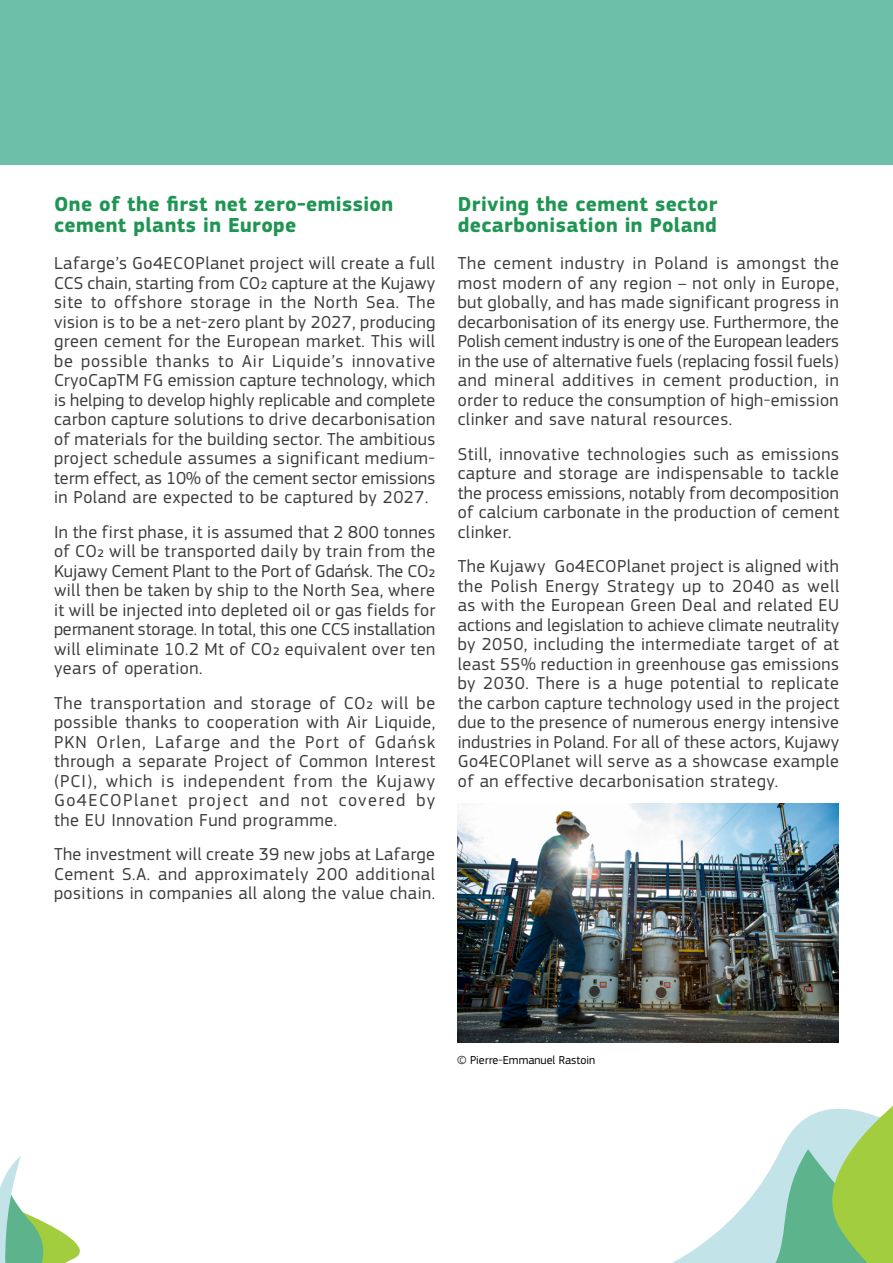
<style>
.page{position:relative;width:893px;height:1263px;background:#fff}
.page>*{position:absolute;margin:0;border:0;box-sizing:border-box;transform-origin:0 0}
.Intro_to_text{font:700 21px/21px "EC Square Sans Pro";letter-spacing:.02em;color:#209553}
.Projects_Summary_tex{font:18px/19.5px "EC Square Sans Pro";letter-spacing:.03em;color:#3c3c3b;text-align:justify}
.t1{font:12px "EC Square Sans Pro";color:#000}
</style>
<div class="page">
<img style="left:457px;top:804px;width:382px;height:238px">
<svg style="left:623px;top:1026px;width:216px;height:237px"></svg>
<svg style="left:0;top:1156px;width:80px;height:107px"></svg>
<svg style="left:759px;top:1091px;width:134px;height:172px"></svg>
<div style="left:0;top:0;width:893px;height:165px;background:#6dbfa9"></div>
<p class="Intro_to_text" style="left:54px;top:194px;width:341px">One of the first net zero-emission cement plants in Europe</p>
<p class="Projects_Summary_tex" style="left:54px;top:254px;width:383px">Lafarge’s Go4ECOPlanet project will create a full CCS chain, starting from CO2 capture at the Kujawy site to offshore storage in the North Sea. The vision is to be a net-zero plant by 2027, producing green cement for the European market. This will be possible thanks to Air Liquide’s innovative CryoCapTM FG emission capture technology, which is helping to develop highly replicable and complete carbon capture solutions to drive decarbonisation of materials for the building sector. The ambitious project schedule assumes a significant medium&shy;term effect, as 10% of the cement sector emissions in Poland are expected to be captured by 2027.</p>
<p class="Projects_Summary_tex" style="left:54px;top:522px;width:383px">In the first phase, it is assumed that 2 800 tonnes of CO2 will be transported daily by train from the Kujawy Cement Plant to the Port of Gdańsk. The CO2 will then be taken by ship to the North Sea, where it will be injected into depleted oil or gas fields for permanent storage. In total, this one CCS installation will eliminate 10.2 Mt of CO2 equivalent over ten years of operation.</p>
<p class="Projects_Summary_tex" style="left:54px;top:693px;width:383px">The transportation and storage of CO2 will be possible thanks to cooperation with Air Liquide, PKN Orlen, Lafarge and the Port of Gdańsk through a separate Project of Common Interest (PCI), which is independent from the Kujawy Go4ECOPlanet project and not covered by the EU Innovation Fund programme.</p>
<p class="Projects_Summary_tex" style="left:54px;top:845px;width:383px">The investment will create 39 new jobs at Lafarge Cement S.A. and approximately 200 additional positions in companies all along the value chain.</p>
<p class="Intro_to_text" style="left:458px;top:194px;width:261px">Driving the cement sector decarbonisation in Poland</p>
<p class="Projects_Summary_tex" style="left:458px;top:254px;width:383px">The cement industry in Poland is amongst the most modern of any region – not only in Europe, but globally, and has made significant progress in decarbonisation of its energy use. Furthermore, the Polish cement industry is one of the European leaders in the use of alternative fuels (replacing fossil fuels) and mineral additives in cement production, in order to reduce the consumption of high-emission clinker and save natural resources.</p>
<p class="Projects_Summary_tex" style="left:458px;top:444px;width:383px">Still, innovative technologies such as emissions capture and storage are indispensable to tackle the process emissions, notably from decomposition of calcium carbonate in the production of cement clinker.</p>
<p class="Projects_Summary_tex" style="left:458px;top:557px;width:383px">The Kujawy Go4ECOPlanet project is aligned with the Polish Energy Strategy up to 2040 as well as with the European Green Deal and related EU actions and legislation to achieve climate neutrality by 2050, including the intermediate target of at least 55% reduction in greenhouse gas emissions by 2030. There is a huge potential to replicate the carbon capture technology used in the project due to the presence of numerous energy intensive industries in Poland. For all of these actors, Kujawy Go4ECOPlanet will serve as a showcase example of an effective decarbonisation strategy.</p>
<p class="t1" style="left:457px;top:1053px;width:139px">© Pierre-Emmanuel Rastoin</p>
</div>
